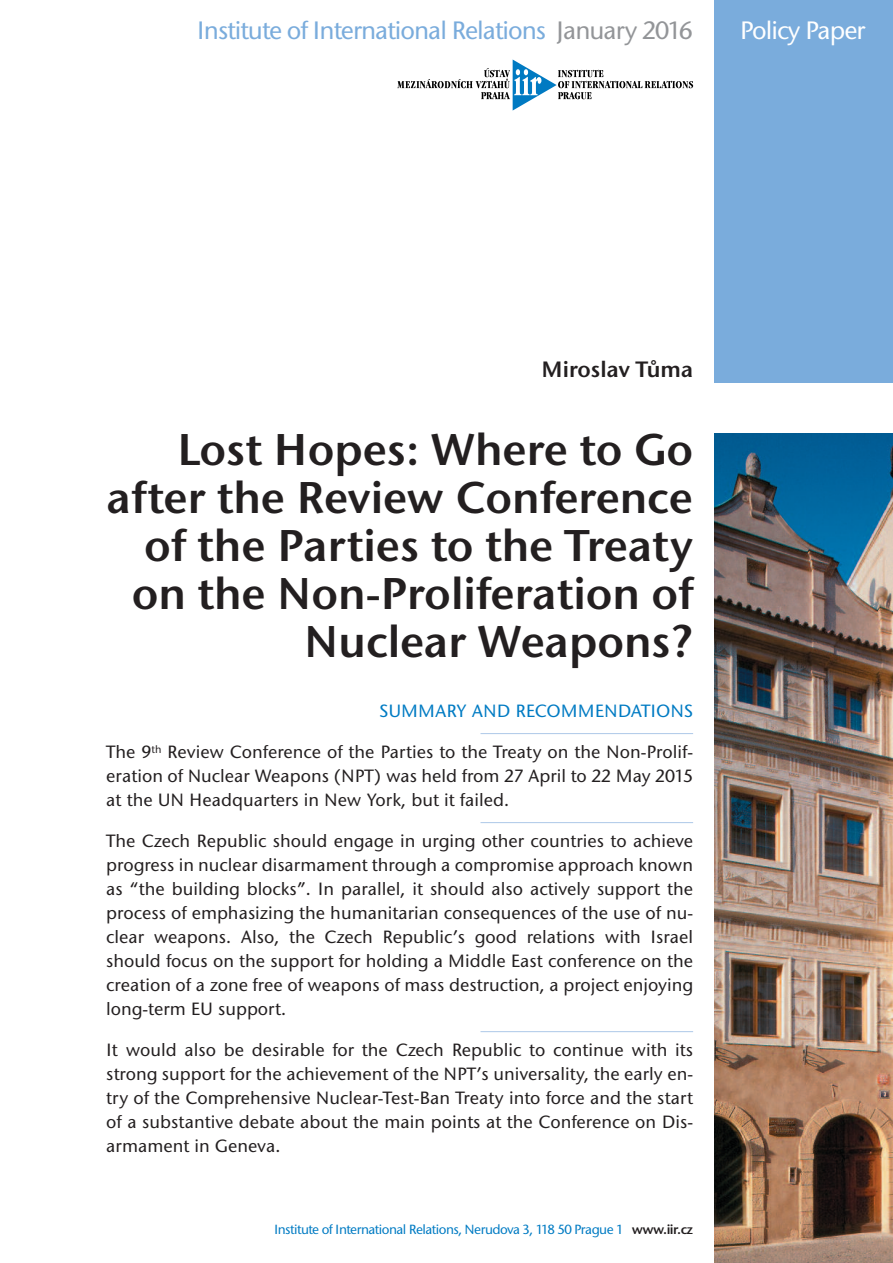
<style>
.page{position:relative;width:893px;height:1263px;background:#fff}
.page>*{position:absolute;margin:0;border:0;box-sizing:border-box;transform-origin:0 0}
.t1{font:45px/48px "Stone San Itc TCE Semi";color:#231f20;text-align:right}
.t2{font:500 25.5px "Stone San Itc TCE";letter-spacing:-.04em;color:#7aacdc}
.t3{font:500 25.5px "Stone San Itc TCE";letter-spacing:-.04em;color:#fff}
.t4{font:22.5px "Stone San Itc TCE Semi";color:#231f20}
.t5{font:500 18px/24px "Stone San Itc TCE";color:#231f20;text-align:justify}
.t6{font:500 18px "Stone San Itc TCE";color:#007bc3}
.t7{font:500 13.5px "Stone San Itc TCE";letter-spacing:-.04em;color:#007bc3}
.s1{color:#939598}
.s2{font-family:"Stone San Itc TCE Semi";font-weight:400;color:#231f20}
</style>
<div class="page">
<div style="left:714px;top:0;width:179px;height:383px;background:#7aacdc"></div>
<img style="left:714px;top:434px;width:179px;height:829px">
<hr style="left:480px;top:733px;width:213px;height:1px;background:#adc8e8">
<hr style="left:480px;top:822px;width:213px;height:1px;background:#adc8e8">
<hr style="left:480px;top:1031px;width:213px;height:1px;background:#adc8e8">
<svg style="left:397px;top:60px;width:296px;height:51px"></svg>
<h2 class="t2" style="left:197px;top:15px;width:498px">Institute of International Relations <span class="s1">January 2016</span></h2>
<h2 class="t3" style="left:740px;top:15px;width:127px">Policy Paper</h2>
<p class="t4" style="left:542px;top:356px;width:153px">Miroslav Tůma</p>
<h1 class="t1" style="left:107px;top:425px;width:588px">Lost Hopes: Where to Go after the Review Conference of the Parties to the Treaty on the Non-Proliferation of<br>Nuclear Weapons?</h1>
<p class="t6" style="left:380px;top:700px;width:315px">SUMMARY AND RECOMMENDATIONS</p>
<p class="t5" style="left:106px;top:740px;width:588px">The 9<sup>th</sup> Review Conference of the Parties to the Treaty on the Non-Prolif&shy;eration of Nuclear Weapons (NPT) was held from 27 April to 22 May 2015 at the UN Headquarters in New York, but it failed.</p>
<p class="t5" style="left:106px;top:829px;width:588px">The Czech Republic should engage in urging other countries to achieve progress in nuclear disarmament through a compromise approach known as “the building blocks”. In parallel, it should also actively support the process of emphasizing the humanitarian consequences of the use of nu&shy;clear weapons. Also, the Czech Republic’s good relations with Israel should focus on the support for holding a Middle East conference on the creation of a zone free of weapons of mass destruction, a project enjoying long-term EU support.</p>
<p class="t5" style="left:106px;top:1038px;width:588px">It would also be desirable for the Czech Republic to continue with its strong support for the achievement of the NPT’s universality, the early en&shy;try of the Comprehensive Nuclear-Test-Ban Treaty into force and the start of a substantive debate about the main points at the Conference on Dis&shy;armament in Geneva.</p>
<p class="t7" style="left:274px;top:1221px;width:421px">Institute of International Relations, Nerudova 3, 118 50 Prague 1 <span class="s2">www.iir.cz</span></p>
</div>
